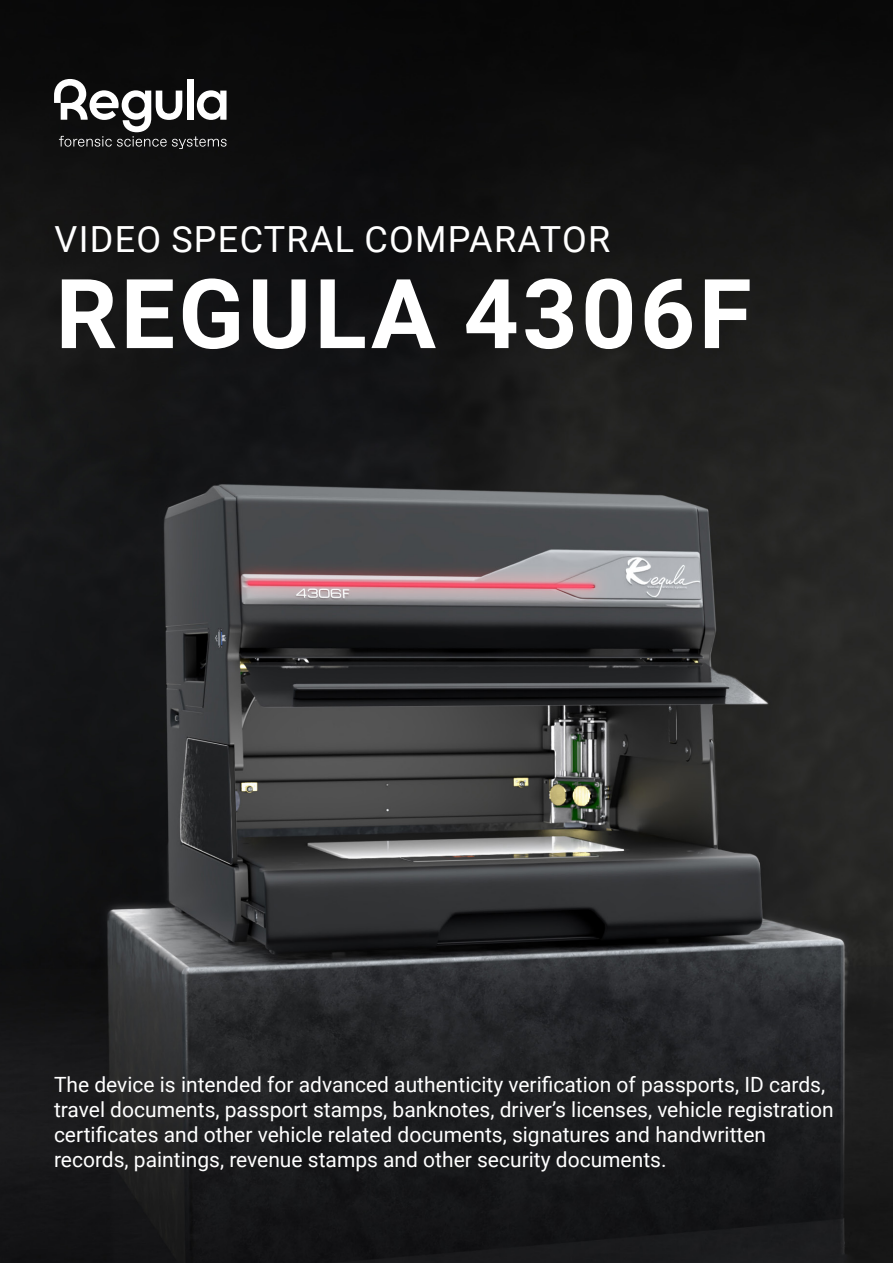
<style>
.page{position:relative;width:893px;height:1263px;background:#fff}
.page>*{position:absolute;margin:0;border:0;box-sizing:border-box;transform-origin:0 0}
.t1{font:700 96.6px "Roboto";letter-spacing:.035em;color:#fff}
.t2{font:36px "Roboto";letter-spacing:.035em;color:#fff}
.t3{font:21px/25.2px "Roboto";color:#fff}
</style>
<div class="page">
<img style="left:0;top:0;width:893px;height:1263px">
<svg style="left:54px;top:79px;width:173px;height:70px"></svg>
<p class="t2" style="left:55px;top:213px;width:557px">VIDEO SPECTRAL COMPARATOR</p>
<p class="t1" style="left:56px;top:246px;width:697px">REGULA 4306F</p>
<p class="t3" style="left:54px;top:1071px;width:781px">The device is intended for advanced authenticity verification of passports, ID cards, travel documents, passport stamps, banknotes, driver’s licenses, vehicle registration certificates and other vehicle related documents, signatures and handwritten records, paintings, revenue stamps and other security documents.</p>
</div>
